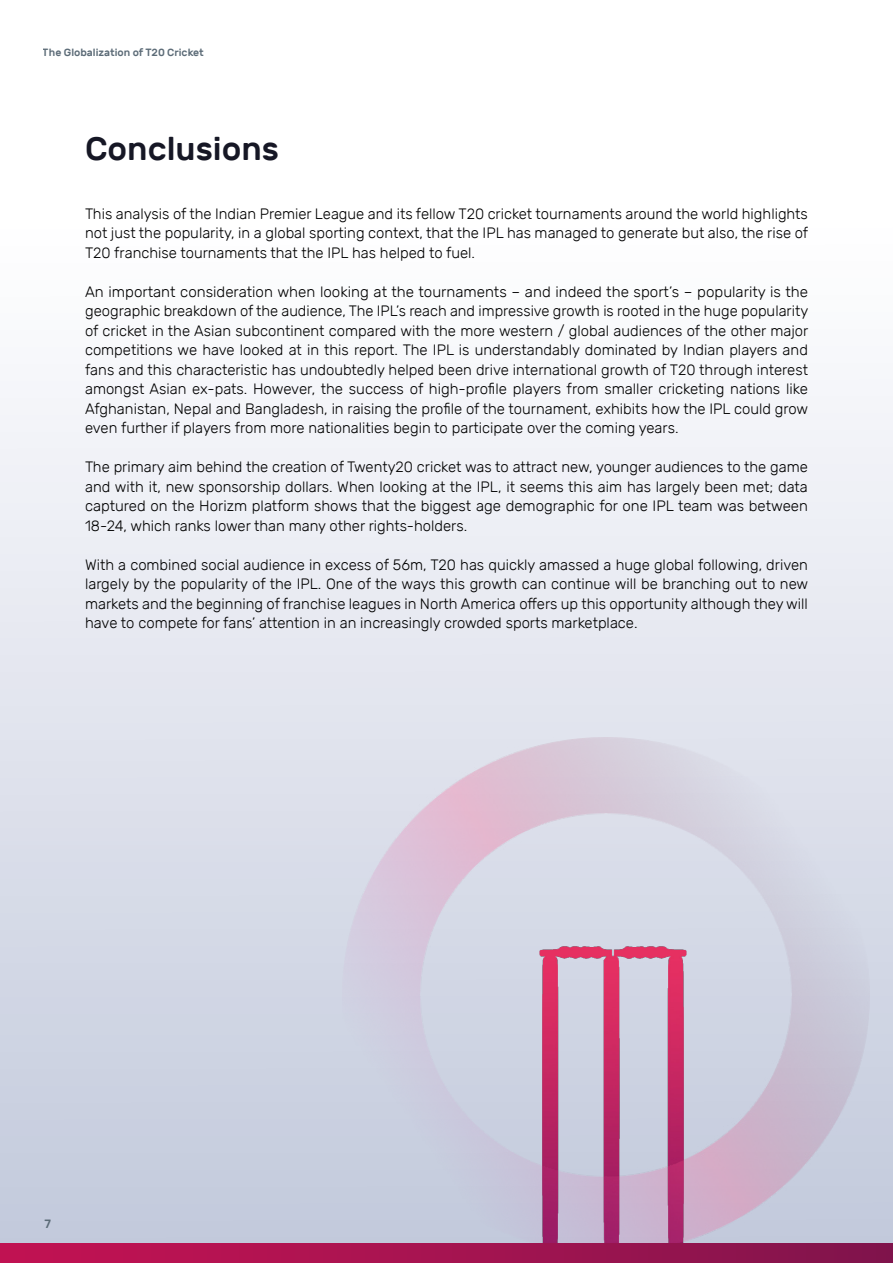
<style>
.page{position:relative;width:893px;height:1263px;background:#fff}
.page>*{position:absolute;margin:0;border:0;box-sizing:border-box;transform-origin:0 0}
.t1{font:500 33px "Rubik";color:#161725}
.t2{font:300 15px/19.5px "Rubik";color:#000;text-align:justify}
.t3{font:500 12px "Rubik";color:#5b6b77}
.t4{font:500 10.5px "Rubik";color:#152b3c}
</style>
<div class="page">
<div style="left:0;top:0;width:893px;height:1259px;background:linear-gradient(to bottom,#fff,#c3cadc)"></div>
<img style="left:342px;top:738px;width:528px;height:505px">
<div style="left:0;top:1243px;width:893px;height:20px;background:linear-gradient(to right,#c51353,#82144c)"></div>
<p class="t4" style="left:43px;top:47px;width:162px">The Globalization of T20 Cricket</p>
<h1 class="t1" style="left:85px;top:130px;width:196px">Conclusions</h1>
<p class="t2" style="left:85px;top:204px;width:725px">This analysis of the Indian Premier League and its fellow T20 cricket tournaments around the world highlights not just the popularity, in a global sporting context, that the IPL has managed to generate but also, the rise of T20 franchise tournaments that the IPL has helped to fuel.</p>
<p class="t2" style="left:85px;top:282px;width:725px">An important consideration when looking at the tournaments – and indeed the sport’s – popularity is the geographic breakdown of the audience, The IPL’s reach and impressive growth is rooted in the huge popularity of cricket in the Asian subcontinent compared with the more western / global audiences of the other major competitions we have looked at in this report. The IPL is understandably dominated by Indian players and fans and this characteristic has undoubtedly helped been drive international growth of T20 through interest amongst Asian ex-pats. However, the success of high-profile players from smaller cricketing nations like Afghanistan, Nepal and Bangladesh, in raising the profile of the tournament, exhibits how the IPL could grow even further if players from more nationalities begin to participate over the coming years.</p>
<p class="t2" style="left:85px;top:457px;width:724px">The primary aim behind the creation of Twenty20 cricket was to attract new, younger audiences to the game and with it, new sponsorship dollars. When looking at the IPL, it seems this aim has largely been met; data captured on the Horizm platform shows that the biggest age demographic for one IPL team was between 18-24, which ranks lower than many other rights-holders.</p>
<p class="t2" style="left:85px;top:555px;width:725px">With a combined social audience in excess of 56m, T20 has quickly amassed a huge global following, driven largely by the popularity of the IPL. One of the ways this growth can continue will be branching out to new markets and the beginning of franchise leagues in North America offers up this opportunity although they will have to compete for fans’ attention in an increasingly crowded sports marketplace.</p>
<p class="t3" style="left:45px;top:1217px;width:8px">7</p>
</div>
